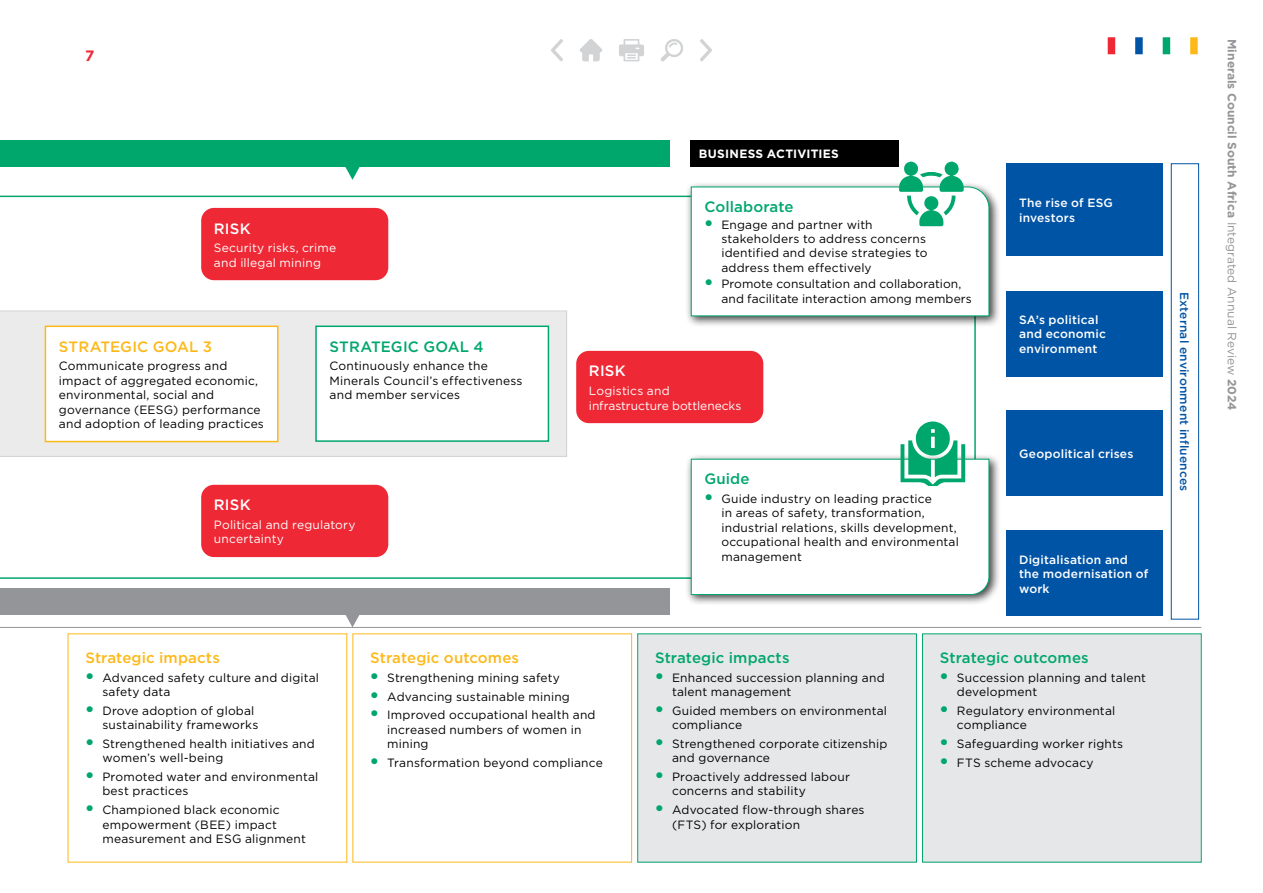
<style>
.page{position:relative;width:1263px;height:893px;background:#fff}
.page>*{position:absolute;margin:0;border:0;box-sizing:border-box;transform-origin:0 0}
.t1{font:500 15px "Gotham";letter-spacing:.01em;color:#00a76d}
.t2{font:500 15px "Gotham";letter-spacing:.01em;color:#fdb91a}
.t3{font:500 15px "Gotham";letter-spacing:.01em;color:#fff}
.t4{font:700 15px "Gotham";color:#ee2935}
.t5{font:12px/14.4px "Gotham";letter-spacing:.015em;color:#000}
.t6{font:500 12px/14.4px "Gotham";letter-spacing:.015em;color:#fff}
.t7{font:12px/14.4px "Gotham";letter-spacing:.01em;color:#fff}
.t8{font:700 12px "Gotham";color:#939598}
.t9{font:500 12px "Gotham";letter-spacing:.02em;color:#0054a6}
.t10{font:700 12px "Gotham";letter-spacing:.02em;color:#fff}
.s1{font-family:"Proxima Nova Extrabld";font-size:24px;color:#00a76d}
.s2{font-weight:400}
</style>
<div class="page">
<div style="left:1108px;top:37px;width:7px;height:17px;background:#ee2935"></div>
<div style="left:1135px;top:37px;width:8px;height:17px;background:#0054a6"></div>
<div style="left:1163px;top:37px;width:7px;height:17px;background:#00a76d"></div>
<div style="left:1190px;top:37px;width:8px;height:17px;background:#fdb91a"></div>
<svg style="left:580px;top:39px;width:22px;height:22px"></svg>
<svg style="left:700px;top:39px;width:12px;height:22px"></svg>
<svg style="left:551px;top:39px;width:12px;height:22px"></svg>
<svg style="left:619px;top:39px;width:25px;height:22px"></svg>
<svg style="left:661px;top:39px;width:22px;height:22px"></svg>
<svg style="left:0;top:311px;width:567px;height:146px;background:#e9e9e8"></svg>
<div style="left:45px;top:326px;width:233px;height:116px;background:#fff"></div>
<div style="left:45px;top:326px;width:234px;height:116px;border:2px solid #fdb91a"></div>
<div style="left:316px;top:326px;width:232px;height:115px;background:#fff"></div>
<div style="left:315px;top:326px;width:234px;height:116px;border:2px solid #00a76d"></div>
<div style="left:576px;top:351px;width:187px;height:72px;background:#ee2935;border-radius:13px"></div>
<div style="left:1006px;top:163px;width:157px;height:93px;background:#0054a6"></div>
<div style="left:1006px;top:291px;width:157px;height:85px;background:#0054a6"></div>
<div style="left:1006px;top:411px;width:157px;height:85px;background:#0054a6"></div>
<div style="left:1006px;top:531px;width:157px;height:85px;background:#0054a6"></div>
<div style="left:638px;top:634px;width:278px;height:228px;background:#e6e7e8"></div>
<div style="left:637px;top:633px;width:280px;height:229px;border:1px solid #00a76d"></div>
<div style="left:922px;top:634px;width:279px;height:228px;background:#e6e7e8"></div>
<div style="left:922px;top:633px;width:280px;height:229px;border:1px solid #00a76d"></div>
<hr style="left:0;top:196px;width:691px;height:1px;background:#00a76d">
<hr style="left:974px;top:306px;width:2px;height:177px;background:#00a76d">
<hr style="left:0;top:577px;width:691px;height:2px;background:#00a76d">
<div style="left:685px;top:181px;width:316px;height:147px;background:#000;opacity:.75"></div>
<div style="left:685px;top:453px;width:316px;height:153px;background:#000;opacity:.75"></div>
<div style="left:0;top:588px;width:670px;height:26px;background:#939598"></div>
<div style="left:0;top:140px;width:670px;height:27px;background:#00a76d"></div>
<div style="left:690px;top:140px;width:209px;height:27px;background:#000"></div>
<svg style="left:345px;top:614px;width:15px;height:13px"></svg>
<svg style="left:345px;top:167px;width:15px;height:13px"></svg>
<div style="left:201px;top:208px;width:187px;height:72px;background:#ee2935;border-radius:13px"></div>
<div style="left:201px;top:485px;width:187px;height:72px;background:#ee2935;border-radius:13px"></div>
<hr style="left:0;top:627px;width:1201px;height:1px;background:#939598">
<div style="left:1171px;top:163px;width:28px;height:456px;border:1px solid #0054a6"></div>
<svg style="left:690px;top:162px;width:300px;height:155px"></svg>
<svg style="left:690px;top:421px;width:300px;height:174px"></svg>
<p class="t4" style="left:85px;top:46px;width:11px">7</p>
<p class="t3" style="left:214px;top:218px;width:38px">RISK</p>
<p class="t7" style="left:214px;top:240px;width:124px">Security risks, crime and illegal mining</p>
<p class="t10" style="left:699px;top:146px;width:142px">BUSINESS ACTIVITIES</p>
<p class="t1" style="left:704px;top:197px;width:91px">Collaborate</p>
<p class="t5" style="left:721px;top:217px;width:208px;text-indent:-17px"><span class="s1">•</span> Engage and partner with stakeholders to address concerns identified and devise strategies to address them effectively</p>
<p class="t5" style="left:721px;top:277px;width:252px;text-indent:-17px"><span class="s1">•</span> Promote consultation and collaboration, and facilitate interaction among members</p>
<p class="t2" style="left:59px;top:337px;width:155px">STRATEGIC GOAL 3</p>
<p class="t5" style="left:59px;top:359px;width:207px">Communicate progress and impact of aggregated economic, environmental, social and governance (EESG) performance and adoption of leading practices</p>
<p class="t1" style="left:330px;top:337px;width:156px">STRATEGIC GOAL 4</p>
<p class="t5" style="left:330px;top:359px;width:194px">Continuously enhance the<br>Minerals Council’s effectiveness and member services</p>
<p class="t3" style="left:589px;top:361px;width:38px">RISK</p>
<p class="t7" style="left:589px;top:383px;width:154px">Logistics and infrastructure bottlenecks</p>
<p class="t3" style="left:214px;top:495px;width:38px">RISK</p>
<p class="t7" style="left:214px;top:517px;width:143px">Political and regulatory uncertainty</p>
<p class="t1" style="left:704px;top:469px;width:47px">Guide</p>
<p class="t5" style="left:721px;top:491px;width:239px;text-indent:-17px"><span class="s1">•</span> Guide industry on leading practice<br>in areas of safety, transformation, industrial relations, skills development, occupational health and environmental management</p>
<p class="t6" style="left:1019px;top:196px;width:95px">The rise of ESG investors</p>
<p class="t6" style="left:1019px;top:312px;width:88px">SA’s political and economic environment</p>
<p class="t6" style="left:1019px;top:447px;width:116px">Geopolitical crises</p>
<p class="t6" style="left:1019px;top:552px;width:131px">Digitalisation and the modernisation of work</p>
<p class="t2" style="left:85px;top:648px;width:136px">Strategic impacts</p>
<p class="t5" style="left:102px;top:670px;width:218px;text-indent:-17px"><span class="s1">•</span> Advanced safety culture and digital safety data</p>
<p class="t5" style="left:102px;top:703px;width:157px;text-indent:-17px"><span class="s1">•</span> Drove adoption of global sustainability frameworks</p>
<p class="t5" style="left:102px;top:736px;width:214px;text-indent:-17px"><span class="s1">•</span> Strengthened health initiatives and women’s well-being</p>
<p class="t5" style="left:102px;top:769px;width:217px;text-indent:-17px"><span class="s1">•</span> Promoted water and environmental best practices</p>
<p class="t5" style="left:102px;top:802px;width:205px;text-indent:-17px"><span class="s1">•</span> Championed black economic empowerment (BEE) impact measurement and ESG alignment</p>
<p class="t2" style="left:370px;top:648px;width:150px">Strategic outcomes</p>
<p class="t5" style="left:370px;top:670px;width:191px"><span class="s1">•</span> Strengthening mining safety</p>
<p class="t5" style="left:370px;top:689px;width:201px"><span class="s1">•</span> Advancing sustainable mining</p>
<p class="t5" style="left:387px;top:707px;width:210px;text-indent:-17px"><span class="s1">•</span> Improved occupational health and increased numbers of women in mining</p>
<p class="t5" style="left:370px;top:755px;width:234px"><span class="s1">•</span> Transformation beyond compliance</p>
<p class="t1" style="left:655px;top:648px;width:136px">Strategic impacts</p>
<p class="t5" style="left:672px;top:670px;width:214px;text-indent:-17px"><span class="s1">•</span> Enhanced succession planning and talent management</p>
<p class="t5" style="left:672px;top:703px;width:216px;text-indent:-17px"><span class="s1">•</span> Guided members on environmental compliance</p>
<p class="t5" style="left:672px;top:736px;width:217px;text-indent:-17px"><span class="s1">•</span> Strengthened corporate citizenship and governance</p>
<p class="t5" style="left:672px;top:769px;width:179px;text-indent:-17px"><span class="s1">•</span> Proactively addressed labour concerns and stability</p>
<p class="t5" style="left:672px;top:802px;width:194px;text-indent:-17px"><span class="s1">•</span> Advocated flow-through shares (FTS) for exploration</p>
<p class="t1" style="left:940px;top:648px;width:150px">Strategic outcomes</p>
<p class="t5" style="left:957px;top:670px;width:191px;text-indent:-17px"><span class="s1">•</span> Succession planning and talent development</p>
<p class="t5" style="left:957px;top:703px;width:160px;text-indent:-17px"><span class="s1">•</span> Regulatory environmental compliance</p>
<p class="t5" style="left:940px;top:736px;width:185px"><span class="s1">•</span> Safeguarding worker rights</p>
<p class="t5" style="left:940px;top:755px;width:155px"><span class="s1">•</span> FTS scheme advocacy</p>
<p class="t9" style="left:1192px;top:292px;width:201px;rotate:90deg">External environment influences</p>
<p class="t8" style="left:1240px;top:39px;width:373px;rotate:90deg">Minerals Council South Africa <span class="s2">Integrated Annual Review</span> 2024</p>
</div>
